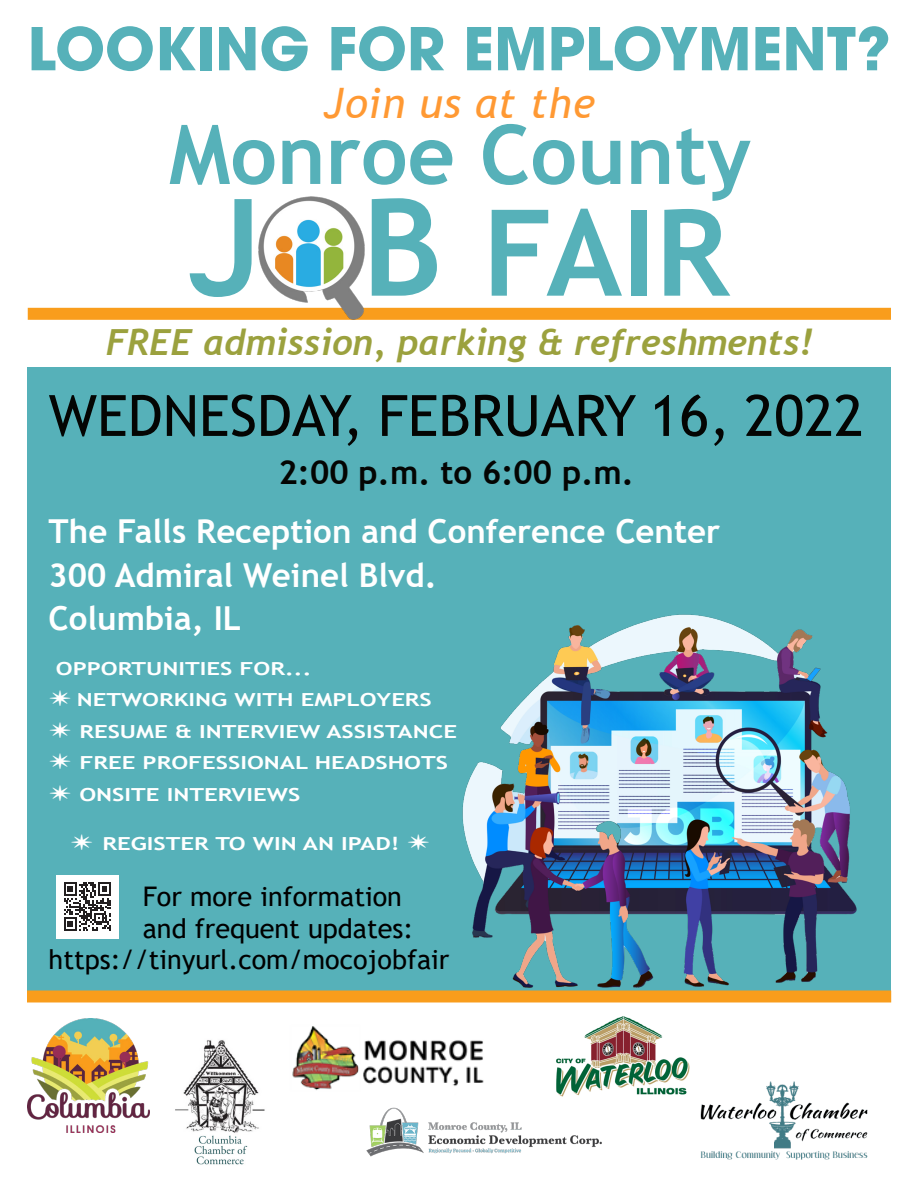
<style>
.page{position:relative;width:918px;height:1188px;background:#fff}
.page>*{position:absolute;margin:0;border:0;box-sizing:border-box;transform-origin:0 0}
.t1{font:700 135px "Trebuchet MS";color:#56b1b9}
.t2{font:700 120px "Trebuchet MS";color:#56b1b9}
.t3{font:700 82.5px "Trebuchet MS";color:#56b1b9}
.t4{font:700 58.5px "ITC Avant Garde Pro";color:#56b1b9}
.t5{font:57px "Trebuchet MS";color:#040503}
.t6{font:italic 42px "Trebuchet MS";letter-spacing:.02em;color:#f93}
.t7{font:italic 700 36px "Trebuchet";color:#9ba13e}
.t8{font:700 33px "Trebuchet MS";color:#fff}
.t9{font:700 33px "Trebuchet MS";color:#040503}
.t10{font:27px "Trebuchet MS";color:#000}
.t11{font:700 18px "Trebuchet MS";color:#fff;scale:1.33 1}
.s1{font-size:135px}
.s2{font-family:"Minion Pro";font-weight:400;font-size:29.25px}
</style>
<div class="page">
<div style="left:27px;top:367px;width:864px;height:629px;background:#56b1b9"></div>
<div style="left:28px;top:308px;width:863px;height:12px;background:#f99d1c"></div>
<div style="left:27px;top:990px;width:864px;height:12px;background:#f99d1c"></div>
<div style="left:56px;top:875px;width:63px;height:63px;background:#fff"></div>
<svg style="left:64px;top:882px;width:47px;height:49px"></svg>
<img style="left:185px;top:196px;width:253px;height:124px">
<img style="left:453px;top:614px;width:433px;height:389px">
<img style="left:28px;top:1018px;width:121px;height:115px">
<img style="left:700px;top:1081px;width:168px;height:79px">
<img style="left:556px;top:1016px;width:134px;height:81px">
<img style="left:292px;top:1026px;width:192px;height:64px">
<img style="left:175px;top:1040px;width:90px;height:125px">
<img style="left:366px;top:1107px;width:236px;height:50px">
<p class="t4" style="left:27px;top:10px;width:865px">LOOKING FOR EMPLOYMENT?</p>
<p class="t6" style="left:324px;top:78px;width:272px">Join us at the</p>
<p class="t3" style="left:169px;top:103px;width:584px">Monroe County</p>
<p class="t1" style="left:189px;top:163px;width:73px">J</p>
<p class="t2" style="left:362px;top:178px;width:369px"><span class="s1">B</span> FAIR</p>
<p class="t7" style="left:106px;top:320px;width:708px">FREE admission, parking &amp; refreshments!</p>
<p class="t5" style="left:49px;top:380px;width:817px">WEDNESDAY, FEBRUARY 16, 2022</p>
<p class="t9" style="left:279px;top:451px;width:357px">2:00 p.m. to 6:00 p.m.</p>
<p class="t8" style="left:49px;top:511px;width:673px">The Falls Reception and Conference Center</p>
<p class="t8" style="left:49px;top:554px;width:390px">300 Admiral Weinel Blvd.</p>
<p class="t8" style="left:49px;top:598px;width:194px">Columbia, IL</p>
<p class="t11" style="left:56px;top:657px;width:194px">OPPORTUNITIES FOR...</p>
<p class="t11" style="left:49px;top:689px;width:290px"><span class="s2">✴</span> NETWORKING WITH EMPLOYERS</p>
<p class="t11" style="left:49px;top:720px;width:309px"><span class="s2">✴</span> RESUME &amp; INTERVIEW ASSISTANCE</p>
<p class="t11" style="left:49px;top:752px;width:302px"><span class="s2">✴</span> FREE PROFESSIONAL HEADSHOTS</p>
<p class="t11" style="left:49px;top:783px;width:191px"><span class="s2">✴</span> ONSITE INTERVIEWS</p>
<p class="t11" style="left:70px;top:833px;width:272px"><span class="s2">✴</span> REGISTER TO WIN AN IPAD! <span class="s2">✴</span></p>
<p class="t10" style="left:143px;top:879px;width:261px">For more information</p>
<p class="t10" style="left:143px;top:912px;width:272px">and frequent updates:</p>
<p class="t10" style="left:49px;top:942px;width:402px">https://tinyurl.com/mocojobfair</p>
</div>
